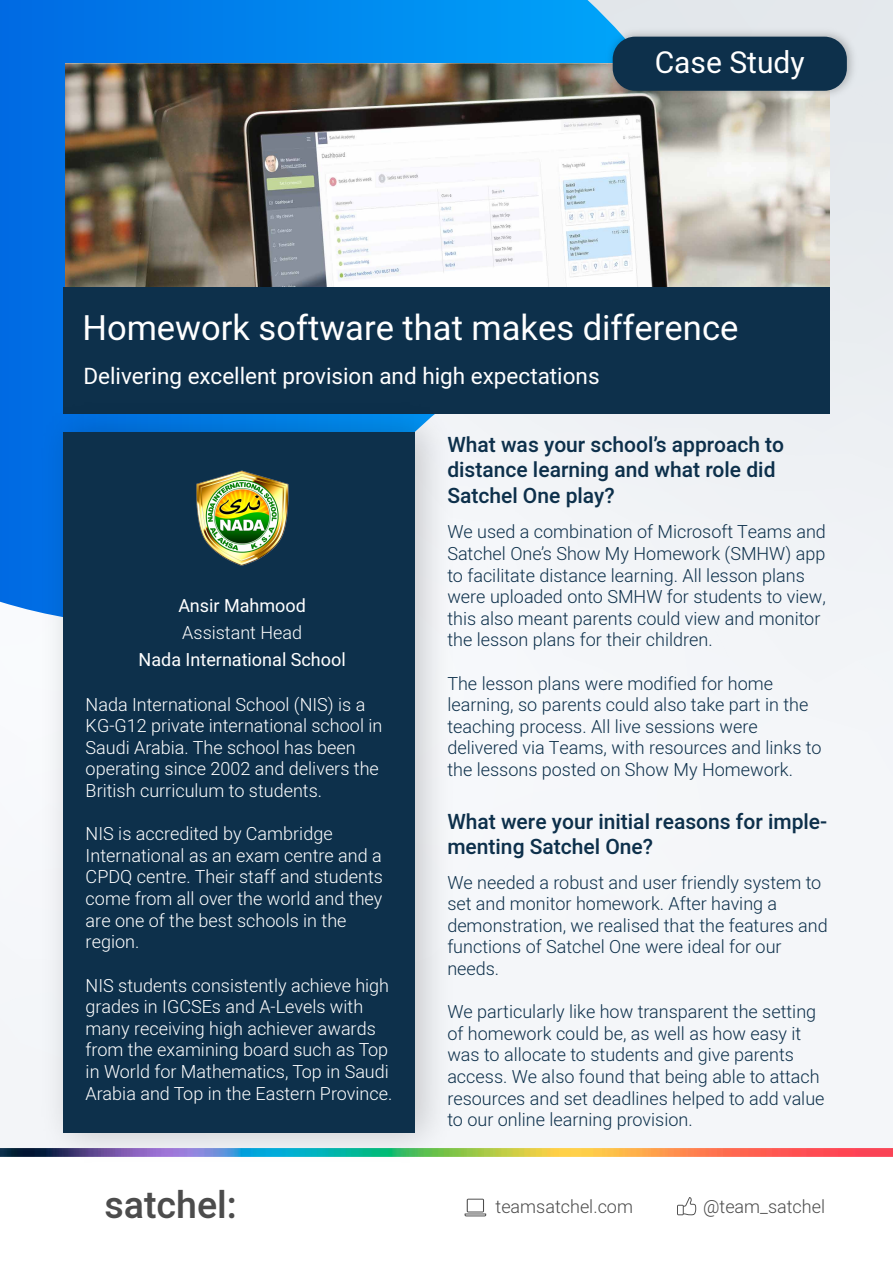
<style>
.page{position:relative;width:893px;height:1263px;background:#fff}
.page>*{position:absolute;margin:0;border:0;box-sizing:border-box;transform-origin:0 0}
.t1{font:500 37.5px "Heebo";color:#4c4c4c}
.t2{font:34.5px "Heebo";color:#fff}
.t3{font:30px "Heebo";color:#fff}
.t4{font:22.5px "Heebo";color:#fff}
.t5{font:500 21px/25.2px "Heebo";color:#0d304b}
.t6{font:300 18px/21.6px "Heebo";color:#0d304b}
.t7{font:300 18px/21.6px "Heebo";color:#fff}
.t8{font:18px "Heebo";color:#fff}
.t9{font:300 18px "Heebo";color:#4c4c4c}
</style>
<div class="page">
<div style="left:0;top:0;width:893px;height:1150px;background:#f4f6f9"></div>
<svg style="left:0;top:0;width:744px;height:610px"></svg>
<img style="left:65px;top:63px;width:765px;height:350px">
<svg style="left:465px;top:1199px;width:21px;height:17px"></svg>
<svg style="left:677px;top:1197px;width:19px;height:18px"></svg>
<img style="left:0;top:1149px;width:893px;height:7px">
<div style="left:63px;top:287px;width:766px;height:126px;background:#0d304b"></div>
<img style="left:27px;top:388px;width:439px;height:769px">
<div style="left:64px;top:432px;width:350px;height:700px;background:#0d304b"></div>
<img style="left:601px;top:24px;width:260px;height:80px">
<div style="left:613px;top:37px;width:234px;height:54px;background:#0d304b"></div>
<img style="left:196px;top:470px;width:93px;height:96px">
<h3 class="t3" style="left:655px;top:41px;width:151px">Case Study</h3>
<h2 class="t2" style="left:82px;top:304px;width:658px">Homework software that makes difference</h2>
<p class="t4" style="left:83px;top:361px;width:518px">Delivering excellent provision and high expectations</p>
<p class="t8" style="left:178px;top:593px;width:129px">Ansir Mahmood</p>
<p class="t7" style="left:182px;top:621px;width:121px">Assistant Head</p>
<p class="t8" style="left:139px;top:647px;width:209px">Nada International School</p>
<p class="t7" style="left:86px;top:693px;width:298px">Nada International School (NIS) is a KG-G12 private international school in Saudi Arabia. The school has been operating since 2002 and delivers the British curriculum to students.</p>
<p class="t7" style="left:86px;top:823px;width:299px">NIS is accredited by Cambridge<br>International as an exam centre and a<br>CPDQ centre. Their staff and students come from all over the world and they are one of the best schools in the region.</p>
<p class="t7" style="left:86px;top:974px;width:308px">NIS students consistently achieve high grades in IGCSEs and A-Levels with many receiving high achiever awards from the examining board such as Top in World for Mathematics, Top in Saudi Arabia and Top in the Eastern Province.</p>
<p class="t5" style="left:447px;top:432px;width:338px">What was your school’s approach to distance learning and what role did<br>Satchel One play?</p>
<p class="t6" style="left:447px;top:521px;width:380px">We used a combination of Microsoft Teams and Satchel One’s Show My Homework (SMHW) app to facilitate distance learning. All lesson plans were uploaded onto SMHW for students to view, this also meant parents could view and monitor the lesson plans for their children.</p>
<p class="t6" style="left:447px;top:672px;width:376px">The lesson plans were modified for home learning, so parents could also take part in the teaching process. All live sessions were delivered via Teams, with resources and links to the lessons posted on Show My Homework.</p>
<p class="t5" style="left:447px;top:809px;width:381px">What were your initial reasons for imple&shy;menting Satchel One?</p>
<p class="t6" style="left:447px;top:871px;width:382px">We needed a robust and user friendly system to set and monitor homework. After having a demonstration, we realised that the features and functions of Satchel One were ideal for our needs.</p>
<p class="t6" style="left:447px;top:1001px;width:379px">We particularly like how transparent the setting of homework could be, as well as how easy it was to allocate to students and give parents access. We also found that being able to attach resources and set deadlines helped to add value to our online learning provision.</p>
<h1 class="t1" style="left:104px;top:1179px;width:134px">satchel:</h1>
<p class="t9" style="left:496px;top:1194px;width:139px">teamsatchel.com</p>
<p class="t9" style="left:703px;top:1194px;width:124px">@team_satchel</p>
</div>
